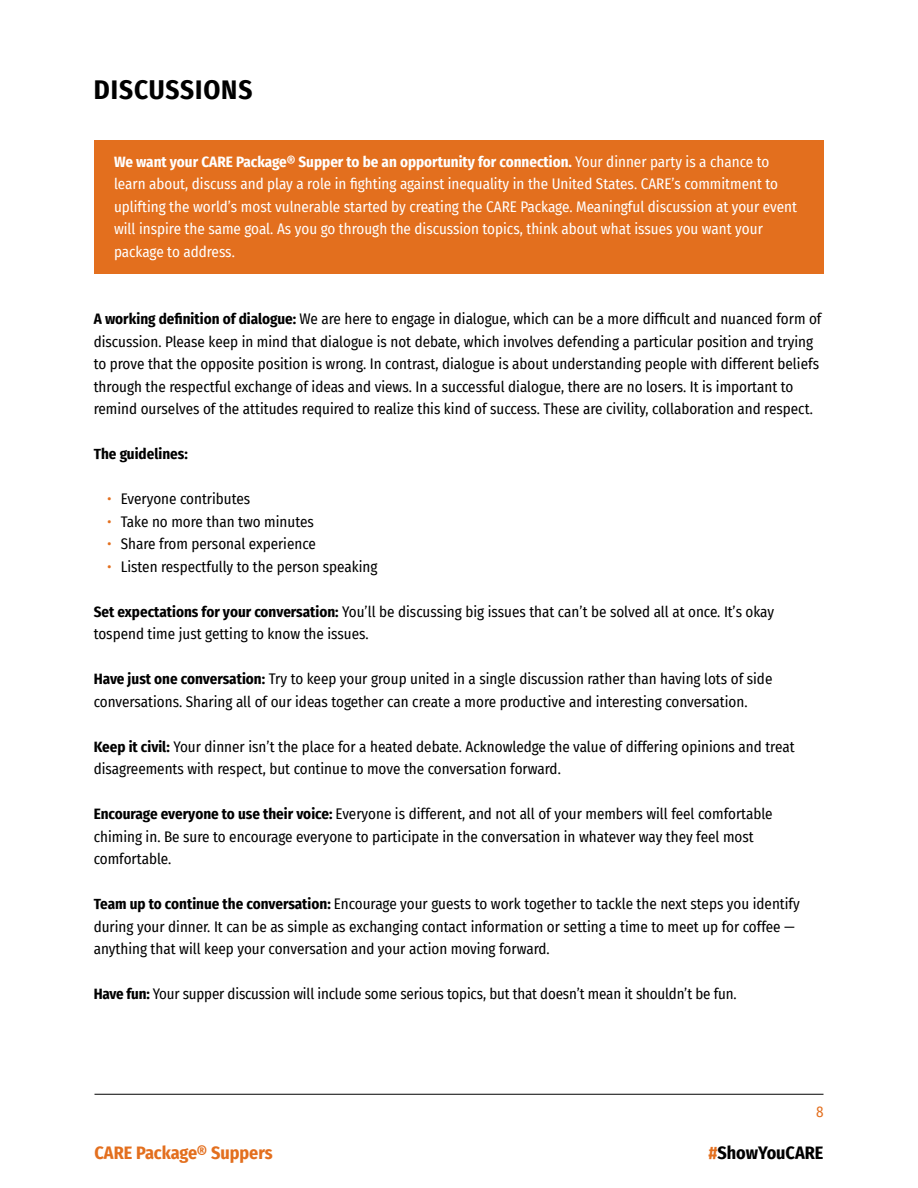
<style>
.page{position:relative;width:918px;height:1188px;background:#fff}
.page>*{position:absolute;margin:0;border:0;box-sizing:border-box;transform-origin:0 0}
.t1{font:700 27px "Fira Sans Condensed";letter-spacing:.035em;color:#000}
.t2{font:700 18px "Fira Sans Condensed";color:#e36f1e}
.t3{font:700 18px "Fira Sans Condensed";color:#000}
.t4{font:15px/22.5px "Fira Sans Condensed";color:#000}
.t5{font:15px/22.5px "Fira Sans Condensed";color:#fff}
.t6{font:700 15px "Fira Sans Condensed";color:#000}
.t7{font:15px "Fira Sans Condensed";color:#e36f1e}
.s1{font-weight:700}
.s2{color:#e36f1e}
</style>
<div class="page">
<hr style="left:94px;top:1094px;width:730px;height:1px;background:#000">
<div style="left:94px;top:140px;width:730px;height:134px;background:#e36f1e"></div>
<h1 class="t1" style="left:94px;top:67px;width:160px">DISCUSSIONS</h1>
<p class="t5" style="left:114px;top:150px;width:685px"><span class="s1">We want your CARE Package® Supper to be an opportunity for connection.</span> Your dinner party is a chance to learn about, discuss and play a role in fighting against inequality in the United States. CARE’s commitment to uplifting the world’s most vulnerable started by creating the CARE Package. Meaningful discussion at your event will inspire the same goal. As you go through the discussion topics, think about what issues you want your package to address.</p>
<p class="t4" style="left:94px;top:307px;width:729px"><span class="s1">A working definition of dialogue:</span> We are here to engage in dialogue, which can be a more difficult and nuanced form of discussion. Please keep in mind that dialogue is not debate, which involves defending a particular position and trying to prove that the opposite position is wrong. In contrast, dialogue is about understanding people with different beliefs through the respectful exchange of ideas and views. In a successful dialogue, there are no losers. It is important to remind ourselves of the attitudes required to realize this kind of success. These are civility, collaboration and respect.</p>
<p class="t6" style="left:94px;top:441px;width:96px">The guidelines:</p>
<p class="t4" style="left:107px;top:487px;width:145px"><span class="s2">•</span> Everyone contributes</p>
<p class="t4" style="left:107px;top:510px;width:208px"><span class="s2">•</span> Take no more than two minutes</p>
<p class="t4" style="left:107px;top:532px;width:210px"><span class="s2">•</span> Share from personal experience</p>
<p class="t4" style="left:107px;top:555px;width:272px"><span class="s2">•</span> Listen respectfully to the person speaking</p>
<p class="t4" style="left:94px;top:600px;width:682px"><span class="s1">Set expectations for your conversation:</span> You’ll be discussing big issues that can’t be solved all at once. It’s okay tospend time just getting to know the issues.</p>
<p class="t4" style="left:94px;top:667px;width:680px"><span class="s1">Have just one conversation:</span> Try to keep your group united in a single discussion rather than having lots of side conversations. Sharing all of our ideas together can create a more productive and interesting conversation.</p>
<p class="t4" style="left:94px;top:735px;width:702px"><span class="s1">Keep it civil:</span> Your dinner isn’t the place for a heated debate. Acknowledge the value of differing opinions and treat disagreements with respect, but continue to move the conversation forward.</p>
<p class="t4" style="left:94px;top:802px;width:680px"><span class="s1">Encourage everyone to use their voice:</span> Everyone is different, and not all of your members will feel comfortable chiming in. Be sure to encourage everyone to participate in the conversation in whatever way they feel most comfortable.</p>
<p class="t4" style="left:94px;top:892px;width:708px"><span class="s1">Team up to continue the conversation:</span> Encourage your guests to work together to tackle the next steps you identify during your dinner. It can be as simple as exchanging contact information or setting a time to meet up for coffee — anything that will keep your conversation and your action moving forward.</p>
<p class="t4" style="left:94px;top:982px;width:644px"><span class="s1">Have fun:</span> Your supper discussion will include some serious topics, but that doesn’t mean it shouldn’t be fun.</p>
<p class="t7" style="left:816px;top:1101px;width:9px">8</p>
<p class="t2" style="left:95px;top:1137px;width:180px">CARE Package® Suppers</p>
<p class="t3" style="left:708px;top:1137px;width:117px"><span class="s2">#</span>ShowYouCARE</p>
</div>
